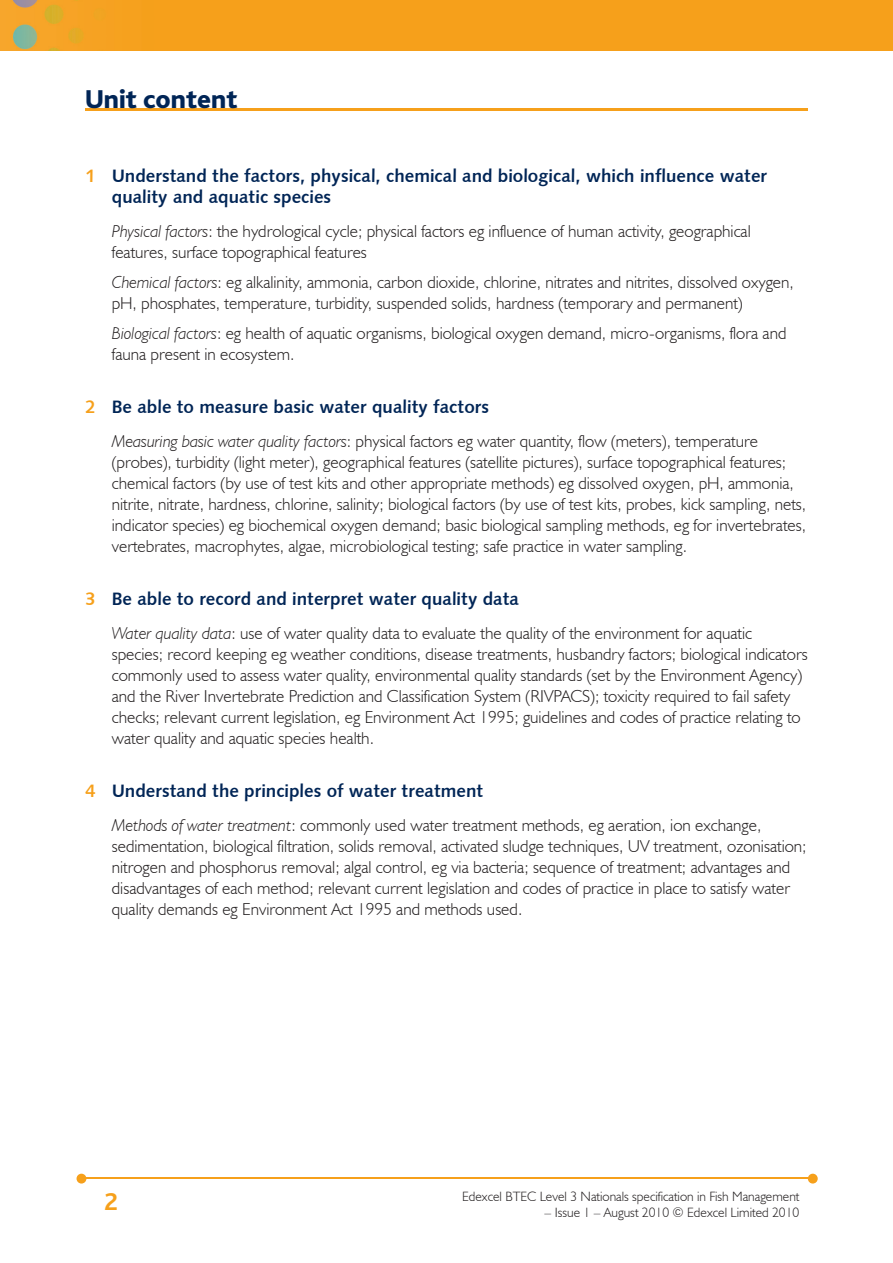
<style>
.page{position:relative;width:893px;height:1263px;background:#fff}
.page>*{position:absolute;margin:0;border:0;box-sizing:border-box;transform-origin:0 0}
.t1{font:800 27px "Bliss";color:#002556}
.t2{font:700 25.5px "Bliss";color:#f6a01b}
.t3{font:18px/21px "Humanist 531 BT Bold A";color:#002556}
.t4{font:300 17.25px/21px "Humanist 521 BT";color:#231f20}
.t5{font:300 13.5px "Humanist 521 BT";color:#231f20}
.s1{color:#f6a01b}
.s2{font-style:italic}
</style>
<div class="page">
<img style="left:0;top:0;width:893px;height:51px">
<hr style="left:82px;top:1178px;width:728px;height:1px;background:#f6a01b">
<svg style="left:808px;top:1174px;width:10px;height:9px"></svg>
<svg style="left:77px;top:1174px;width:9px;height:9px"></svg>
<hr style="left:85px;top:108px;width:723px;height:2px;background:#f6a01b">
<h1 class="t1" style="left:85px;top:85px;width:154px">Unit content</h1>
<p class="t3" style="left:112px;top:165px;width:657px;text-indent:-27px"><span class="s1">1</span> Understand the factors, physical, chemical and biological, which influence water quality and aquatic species</p>
<p class="t4" style="left:112px;top:220px;width:640px"><span class="s2">Physical factors</span>: the hydrological cycle; physical factors eg influence of human activity, geographical features, surface topographical features</p>
<p class="t4" style="left:112px;top:271px;width:684px"><span class="s2">Chemical factors</span>: eg alkalinity, ammonia, carbon dioxide, chlorine, nitrates and nitrites, dissolved oxygen, pH, phosphates, temperature, turbidity, suspended solids, hardness (temporary and permanent)</p>
<p class="t4" style="left:112px;top:322px;width:676px"><span class="s2">Biological factors</span>: eg health of aquatic organisms, biological oxygen demand, micro-organisms, flora and fauna present in ecosystem.</p>
<p class="t3" style="left:85px;top:396px;width:405px"><span class="s1">2</span> Be able to measure basic water quality factors</p>
<p class="t4" style="left:112px;top:430px;width:696px"><span class="s2">Measuring basic water quality factors</span>: physical factors eg water quantity, flow (meters), temperature (probes), turbidity (light meter), geographical features (satellite pictures), surface topographical features; chemical factors (by use of test kits and other appropriate methods) eg dissolved oxygen, pH, ammonia, nitrite, nitrate, hardness, chlorine, salinity; biological factors (by use of test kits, probes, kick sampling, nets, indicator species) eg biochemical oxygen demand; basic biological sampling methods, eg for invertebrates, vertebrates, macrophytes, algae, microbiological testing; safe practice in water sampling.</p>
<p class="t3" style="left:85px;top:588px;width:435px"><span class="s1">3</span> Be able to record and interpret water quality data</p>
<p class="t4" style="left:112px;top:622px;width:697px"><span class="s2">Water quality data</span>: use of water quality data to evaluate the quality of the environment for aquatic species; record keeping eg weather conditions, disease treatments, husbandry factors; biological indicators commonly used to assess water quality, environmental quality standards (set by the Environment Agency) and the River Invertebrate Prediction and Classification System (RIVPACS); toxicity required to fail safety checks; relevant current legislation, eg Environment Act 1995; guidelines and codes of practice relating to water quality and aquatic species health.</p>
<p class="t3" style="left:85px;top:780px;width:400px"><span class="s1">4</span> Understand the principles of water treatment</p>
<p class="t4" style="left:112px;top:814px;width:696px"><span class="s2">Methods of water treatment</span>: commonly used water treatment methods, eg aeration, ion exchange, sedimentation, biological filtration, solids removal, activated sludge techniques, UV treatment, ozonisation; nitrogen and phosphorus removal; algal control, eg via bacteria; sequence of treatment; advantages and disadvantages of each method; relevant current legislation and codes of practice in place to satisfy water quality demands eg Environment Act 1995 and methods used.</p>
<h2 class="t2" style="left:104px;top:1189px;width:15px">2</h2>
<p class="t5" style="left:462px;top:1188px;width:339px">Edexcel BTEC Level 3 Nationals specification in Fish Management</p>
<p class="t5" style="left:545px;top:1204px;width:256px">– Issue 1 – August 2010 © Edexcel Limited 2010</p>
</div>
